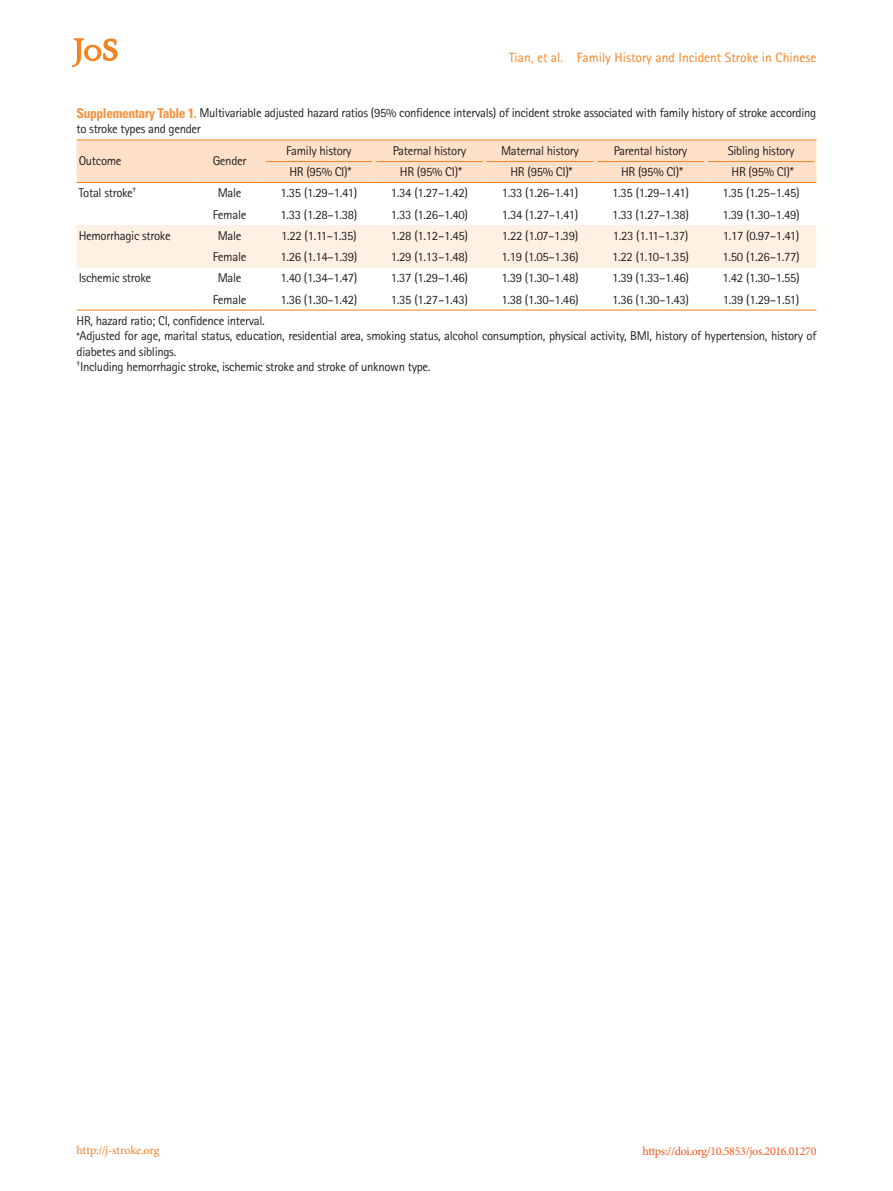
<style>
.page{position:relative;width:893px;height:1191px;background:#fff}
.page>*{position:absolute;margin:0;border:0;box-sizing:border-box;transform-origin:0 0}
.t1{font:13.5px "Rotis Sans Serif Std";color:#f58220}
.테이블본문{font:12.75px "Rotis Sans Serif Std";letter-spacing:-.025em;color:#231f20}
.테이블_설명{font:12.75px/15.3px "Rotis Sans Serif Std";letter-spacing:-.025em;color:#231f20}
.테이블_제목{font:12.75px/15.9px "Rotis Sans Serif Std";letter-spacing:-.025em;color:#231f20}
.표본문{font:12.75px "Rotis Sans Serif Std";letter-spacing:-.025em;color:#231f20}
.t2{font:12px "Minion Pro";letter-spacing:-.025em;color:#f15921}
.t3{font:12px "Minion Pro";letter-spacing:-.015em;color:#f58220}
.s1{font-family:"Univers LT Std";font-weight:700;font-stretch:condensed;font-size:13.5px;color:#f6923c}
.s2{font-size:10.5px}
</style>
<div class="page">
<svg style="left:72px;top:38px;width:46px;height:29px"></svg>
<div style="left:77px;top:141px;width:739px;height:41px;background:#fee1c8"></div>
<div style="left:77px;top:225px;width:739px;height:42px;background:#fef0e2"></div>
<hr style="left:77px;top:140px;width:119px;height:1px;background:#f58220">
<hr style="left:196px;top:140px;width:68px;height:1px;background:#f58220">
<hr style="left:264px;top:140px;width:110px;height:1px;background:#f58220">
<hr style="left:374px;top:140px;width:111px;height:1px;background:#f58220">
<hr style="left:485px;top:140px;width:110px;height:1px;background:#f58220">
<hr style="left:595px;top:140px;width:111px;height:1px;background:#f58220">
<hr style="left:706px;top:140px;width:110px;height:1px;background:#f58220">
<hr style="left:77px;top:182px;width:119px;height:1px;background:#f58220">
<hr style="left:196px;top:182px;width:68px;height:1px;background:#f58220">
<hr style="left:264px;top:182px;width:110px;height:1px;background:#f58220">
<hr style="left:374px;top:182px;width:111px;height:1px;background:#f58220">
<hr style="left:485px;top:182px;width:110px;height:1px;background:#f58220">
<hr style="left:595px;top:182px;width:111px;height:1px;background:#f58220">
<hr style="left:706px;top:182px;width:110px;height:1px;background:#f58220">
<hr style="left:77px;top:310px;width:119px;height:1px;background:#f58220">
<hr style="left:196px;top:310px;width:68px;height:1px;background:#f58220">
<hr style="left:264px;top:310px;width:110px;height:1px;background:#f58220">
<hr style="left:374px;top:310px;width:111px;height:1px;background:#f58220">
<hr style="left:485px;top:310px;width:110px;height:1px;background:#f58220">
<hr style="left:595px;top:310px;width:111px;height:1px;background:#f58220">
<hr style="left:706px;top:310px;width:110px;height:1px;background:#f58220">
<hr style="left:266px;top:161px;width:106px;height:1px;background:#f58220">
<hr style="left:376px;top:161px;width:107px;height:1px;background:#f58220">
<hr style="left:487px;top:161px;width:106px;height:1px;background:#f58220">
<hr style="left:597px;top:161px;width:107px;height:1px;background:#f58220">
<hr style="left:708px;top:161px;width:106px;height:1px;background:#f58220">
<p class="t1" style="left:509px;top:50px;width:309px">Tian, et al. Family History and Incident Stroke in Chinese</p>
<p class="테이블_제목" style="left:77px;top:105px;width:741px"><span class="s1">Supplementary Table 1.</span> Multivariable adjusted hazard ratios (95% confidence intervals) of incident stroke associated with family history of stroke according to stroke types and gender</p>
<p class="테이블본문" style="left:79px;top:154px;width:44px">Outcome</p>
<p class="테이블본문" style="left:213px;top:154px;width:35px">Gender</p>
<p class="테이블본문" style="left:286px;top:143px;width:67px">Family history</p>
<p class="테이블본문" style="left:393px;top:143px;width:75px">Paternal history</p>
<p class="테이블본문" style="left:501px;top:143px;width:79px">Maternal history</p>
<p class="테이블본문" style="left:614px;top:143px;width:75px">Parental history</p>
<p class="테이블본문" style="left:728px;top:143px;width:68px">Sibling history</p>
<p class="테이블본문" style="left:289px;top:164px;width:64px">HR (95% CI)*</p>
<p class="테이블본문" style="left:400px;top:164px;width:64px">HR (95% CI)*</p>
<p class="테이블본문" style="left:510px;top:164px;width:64px">HR (95% CI)*</p>
<p class="테이블본문" style="left:621px;top:164px;width:64px">HR (95% CI)*</p>
<p class="테이블본문" style="left:732px;top:164px;width:64px">HR (95% CI)*</p>
<p class="테이블본문" style="left:79px;top:185px;width:59px">Total stroke<sup>†</sup></p>
<p class="테이블본문" style="left:218px;top:185px;width:25px">Male</p>
<p class="테이블본문" style="left:281px;top:185px;width:78px">1.35 (1.29–1.41)</p>
<p class="테이블본문" style="left:391px;top:185px;width:79px">1.34 (1.27–1.42)</p>
<p class="테이블본문" style="left:502px;top:185px;width:78px">1.33 (1.26–1.41)</p>
<p class="테이블본문" style="left:612px;top:185px;width:78px">1.35 (1.29–1.41)</p>
<p class="테이블본문" style="left:723px;top:185px;width:79px">1.35 (1.25–1.45)</p>
<p class="테이블본문" style="left:213px;top:207px;width:35px">Female</p>
<p class="테이블본문" style="left:280px;top:207px;width:79px">1.33 (1.28–1.38)</p>
<p class="테이블본문" style="left:391px;top:207px;width:79px">1.33 (1.26–1.40)</p>
<p class="테이블본문" style="left:502px;top:207px;width:78px">1.34 (1.27–1.41)</p>
<p class="테이블본문" style="left:612px;top:207px;width:79px">1.33 (1.27–1.38)</p>
<p class="테이블본문" style="left:723px;top:207px;width:79px">1.39 (1.30–1.49)</p>
<p class="테이블본문" style="left:79px;top:228px;width:94px">Hemorrhagic stroke</p>
<p class="테이블본문" style="left:218px;top:228px;width:25px">Male</p>
<p class="테이블본문" style="left:281px;top:228px;width:77px">1.22 (1.11–1.35)</p>
<p class="테이블본문" style="left:391px;top:228px;width:79px">1.28 (1.12–1.45)</p>
<p class="테이블본문" style="left:502px;top:228px;width:78px">1.22 (1.07–1.39)</p>
<p class="테이블본문" style="left:613px;top:228px;width:77px">1.23 (1.11–1.37)</p>
<p class="테이블본문" style="left:723px;top:228px;width:78px">1.17 (0.97–1.41)</p>
<p class="테이블본문" style="left:213px;top:249px;width:35px">Female</p>
<p class="테이블본문" style="left:280px;top:249px;width:79px">1.26 (1.14–1.39)</p>
<p class="테이블본문" style="left:391px;top:249px;width:79px">1.29 (1.13–1.48)</p>
<p class="테이블본문" style="left:501px;top:249px;width:79px">1.19 (1.05–1.36)</p>
<p class="테이블본문" style="left:612px;top:249px;width:78px">1.22 (1.10–1.35)</p>
<p class="테이블본문" style="left:723px;top:249px;width:79px">1.50 (1.26–1.77)</p>
<p class="테이블본문" style="left:79px;top:270px;width:74px">Ischemic stroke</p>
<p class="테이블본문" style="left:218px;top:270px;width:25px">Male</p>
<p class="테이블본문" style="left:280px;top:270px;width:79px">1.40 (1.34–1.47)</p>
<p class="테이블본문" style="left:391px;top:270px;width:79px">1.37 (1.29–1.46)</p>
<p class="테이블본문" style="left:501px;top:270px;width:79px">1.39 (1.30–1.48)</p>
<p class="테이블본문" style="left:612px;top:270px;width:79px">1.39 (1.33–1.46)</p>
<p class="테이블본문" style="left:723px;top:270px;width:79px">1.42 (1.30–1.55)</p>
<p class="표본문" style="left:213px;top:292px;width:35px">Female</p>
<p class="표본문" style="left:280px;top:292px;width:79px">1.36 (1.30–1.42)</p>
<p class="표본문" style="left:391px;top:292px;width:79px">1.35 (1.27–1.43)</p>
<p class="표본문" style="left:501px;top:292px;width:79px">1.38 (1.30–1.46)</p>
<p class="표본문" style="left:612px;top:292px;width:79px">1.36 (1.30–1.43)</p>
<p class="표본문" style="left:723px;top:292px;width:78px">1.39 (1.29–1.51)</p>
<p class="테이블_설명" style="left:77px;top:313px;width:190px">HR, hazard ratio; CI, confidence interval.</p>
<p class="테이블_설명" style="left:77px;top:328px;width:741px"><span class="s2">*</span>Adjusted for age, marital status, education, residential area, smoking status, alcohol consumption, physical activity, BMI, history of hypertension, history of diabetes and siblings.</p>
<p class="테이블_설명" style="left:77px;top:359px;width:355px"><sup>†</sup>Including hemorrhagic stroke, ischemic stroke and stroke of unknown type.</p>
<p class="t3" style="left:77px;top:1142px;width:84px">http://j-stroke.org</p>
<p class="t2" style="left:643px;top:1143px;width:175px">https://doi.org/10.5853/jos.2016.01270</p>
</div>
